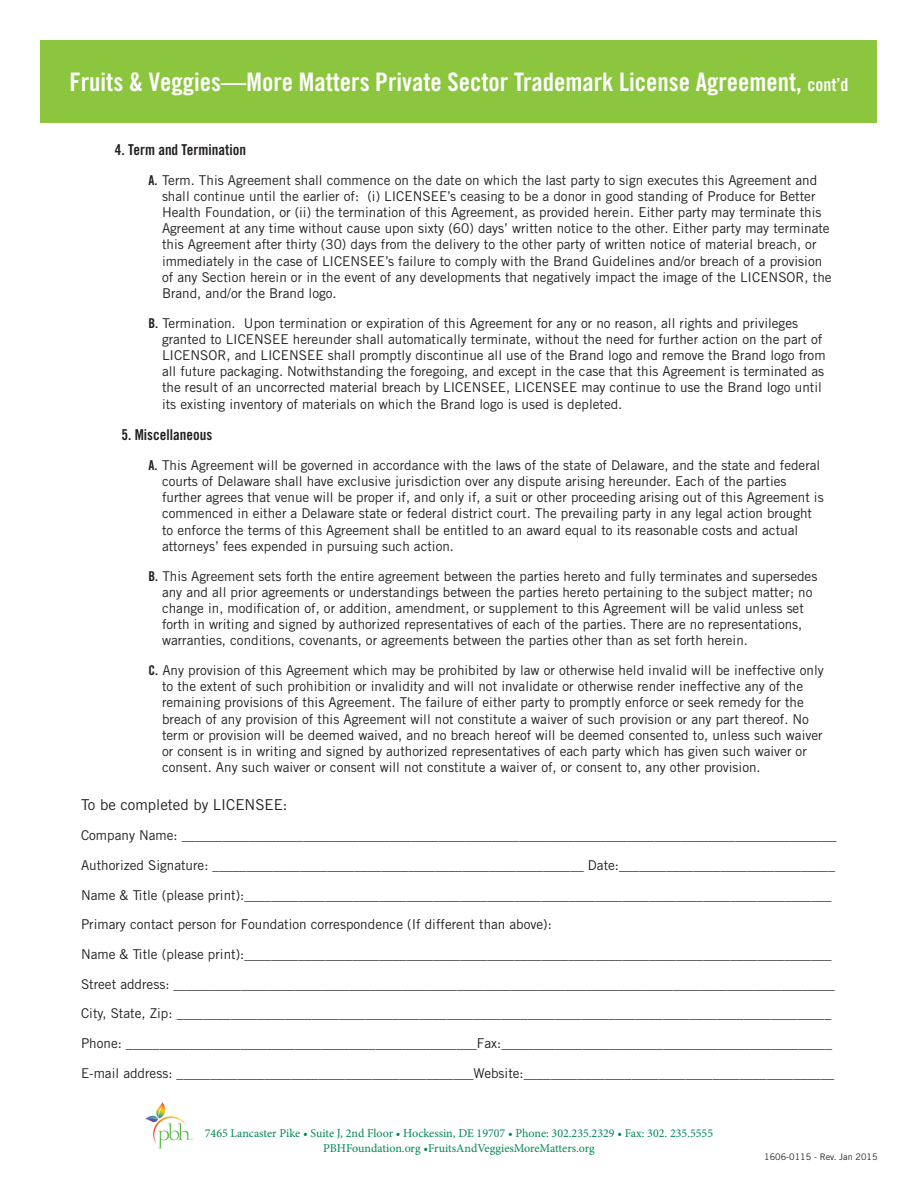
<style>
.page{position:relative;width:918px;height:1188px;background:#fff}
.page>*{position:absolute;margin:0;border:0;box-sizing:border-box;transform-origin:0 0}
.t1{font:25.5px "Trade Gothic LT Std Bd Cn 20";color:#fff}
.t2{font:15px "Trade Gothic LT Std Bd Cn 20";color:#231f20}
.t3{font:15px "Trade Gothic LT Std";color:#231f20}
.t4{font:13.5px/16.2px "Trade Gothic LT Std";color:#231f20}
.t5{font:12px/14.4px "Minion Pro";color:#008751;text-align:center}
.t6{font:9px "Trade Gothic LT Std";color:#231f20}
.s1{font-size:18px}
.s2{font-family:"Trade Gothic LT Std Bd Cn 20"}
</style>
<div class="page">
<div style="left:40px;top:40px;width:838px;height:83px;background:#8bc63e"></div>
<img style="left:145px;top:1102px;width:48px;height:47px">
<h1 class="t1" style="left:69px;top:66px;width:781px">Fruits &amp; Veggies—More Matters Private Sector Trademark License Agreement, <span class="s1">cont’d</span></h1>
<p class="t2" style="left:115px;top:140px;width:133px">4. Term and Termination</p>
<p class="t4" style="left:162px;top:171px;width:671px;text-indent:-14px"><span class="s2">A.</span> Term. This Agreement shall commence on the date on which the last party to sign executes this Agreement and shall continue until the earlier of: (i) LICENSEE’s ceasing to be a donor in good standing of Produce for Better Health Foundation, or (ii) the termination of this Agreement, as provided herein. Either party may terminate this Agreement at any time without cause upon sixty (60) days’ written notice to the other. Either party may terminate this Agreement after thirty (30) days from the delivery to the other party of written notice of material breach, or immediately in the case of LICENSEE’s failure to comply with the Brand Guidelines and/or breach of a provision of any Section herein or in the event of any developments that negatively impact the image of the LICENSOR, the Brand, and/or the Brand logo.</p>
<p class="t4" style="left:162px;top:315px;width:665px;text-indent:-14px"><span class="s2">B.</span> Termination. Upon termination or expiration of this Agreement for any or no reason, all rights and privileges granted to LICENSEE hereunder shall automatically terminate, without the need for further action on the part of LICENSOR, and LICENSEE shall promptly discontinue all use of the Brand logo and remove the Brand logo from all future packaging. Notwithstanding the foregoing, and except in the case that this Agreement is terminated as the result of an uncorrected material breach by LICENSEE, LICENSEE may continue to use the Brand logo until its existing inventory of materials on which the Brand logo is used is depleted.</p>
<p class="t2" style="left:122px;top:426px;width:92px">5. Miscellaneous</p>
<p class="t4" style="left:162px;top:457px;width:663px;text-indent:-14px"><span class="s2">A.</span> This Agreement will be governed in accordance with the laws of the state of Delaware, and the state and federal courts of Delaware shall have exclusive jurisdiction over any dispute arising hereunder. Each of the parties further agrees that venue will be proper if, and only if, a suit or other proceeding arising out of this Agreement is commenced in either a Delaware state or federal district court. The prevailing party in any legal action brought to enforce the terms of this Agreement shall be entitled to an award equal to its reasonable costs and actual attorneys’ fees expended in pursuing such action.</p>
<p class="t4" style="left:162px;top:567px;width:657px;text-indent:-14px"><span class="s2">B.</span> This Agreement sets forth the entire agreement between the parties hereto and fully terminates and supersedes any and all prior agreements or understandings between the parties hereto pertaining to the subject matter; no change in, modification of, or addition, amendment, or supplement to this Agreement will be valid unless set forth in writing and signed by authorized representatives of each of the parties. There are no representations, warranties, conditions, covenants, or agreements between the parties other than as set forth herein.</p>
<p class="t4" style="left:162px;top:662px;width:663px;text-indent:-14px"><span class="s2">C.</span> Any provision of this Agreement which may be prohibited by law or otherwise held invalid will be ineffective only to the extent of such prohibition or invalidity and will not invalidate or otherwise render ineffective any of the remaining provisions of this Agreement. The failure of either party to promptly enforce or seek remedy for the breach of any provision of this Agreement will not constitute a waiver of such provision or any part thereof. No term or provision will be deemed waived, and no breach hereof will be deemed consented to, unless such waiver or consent is in writing and signed by authorized representatives of each party which has given such waiver or consent. Any such waiver or consent will not constitute a waiver of, or consent to, any other provision.</p>
<p class="t3" style="left:81px;top:796px;width:208px">To be completed by LICENSEE:</p>
<p class="t4" style="left:81px;top:827px;width:757px">Company Name: _________________________________________________________________________________________________</p>
<p class="t4" style="left:81px;top:857px;width:756px">Authorized Signature: _______________________________________________________ Date:________________________________</p>
<p class="t4" style="left:81px;top:880px;width:752px;line-height:29.7px">Name &amp; Title (please print):_______________________________________________________________________________________<br>Primary contact person for Foundation correspondence (If different than above):</p>
<p class="t4" style="left:81px;top:939px;width:756px;line-height:29.7px">Name &amp; Title (please print):_______________________________________________________________________________________ Street address: __________________________________________________________________________________________________ City, State, Zip: _________________________________________________________________________________________________ Phone: ____________________________________________________Fax:_________________________________________________</p>
<p class="t4" style="left:81px;top:1065px;width:755px">E-mail address: ____________________________________________Website:______________________________________________</p>
<p class="t5" style="left:205px;top:1126px;width:510px">7465 Lancaster Pike • Suite J, 2nd Floor • Hockessin, DE 19707 • Phone: 302.235.2329 • Fax: 302. 235.5555<br>PBHFoundation.org •FruitsAndVeggiesMoreMatters.org</p>
<p class="t6" style="left:764px;top:1152px;width:115px">1606-0115 - Rev. Jan 2015</p>
</div>
